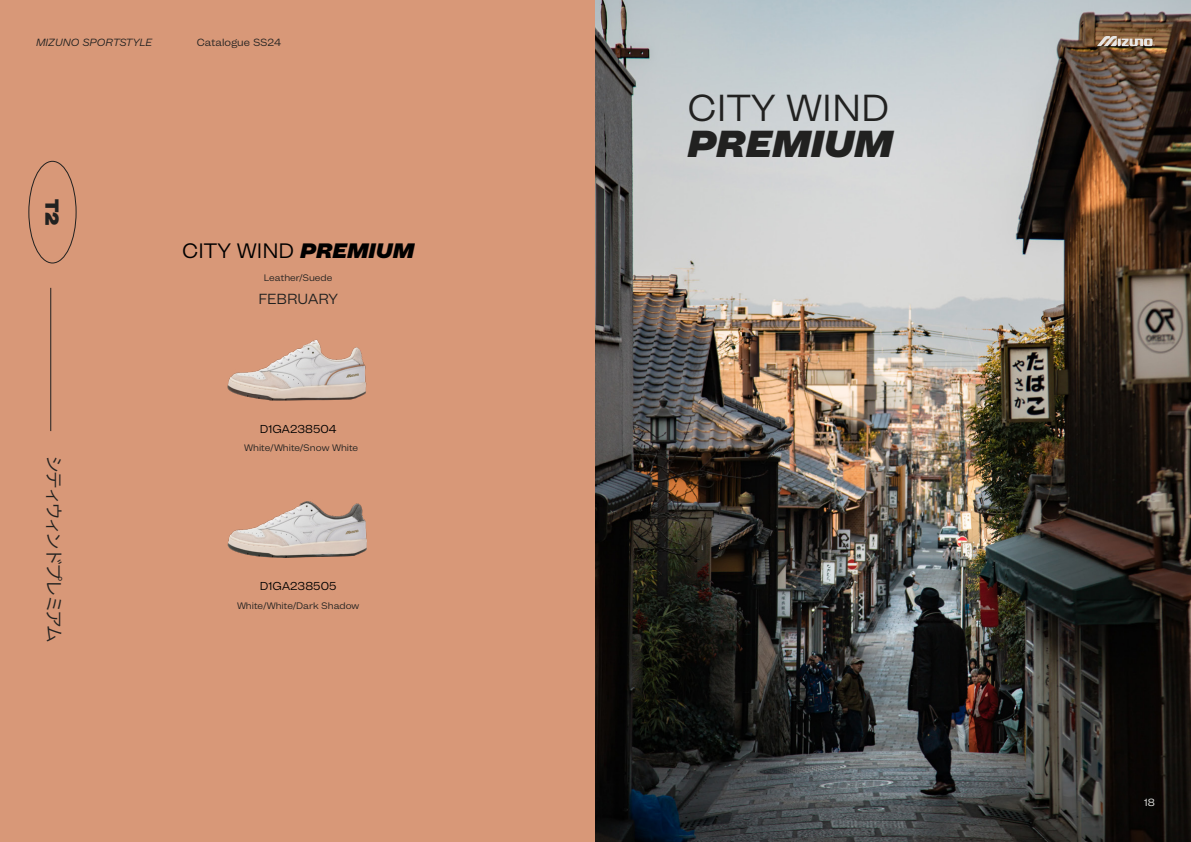
<style>
.page{position:relative;width:1191px;height:842px;background:#fff}
.page>*{position:absolute;margin:0;border:0;box-sizing:border-box;transform-origin:0 0}
.t1{font:36px "Mint Grotesk V1.2";color:#212120}
.t2{font:italic 800 36px "Mint Grotesk V1.2";color:#212120}
.t3{font:20px "Mint Grotesk V1.2";color:#000}
.t4{font:18px "Hira Kaku Pro W3";letter-spacing:-.14em;color:#212120}
.t5{font:800 18px "Mint Grotesk V1.2";color:#212120}
.t6{font:14px "Mint Grotesk V1.2";color:#212120}
.t7{font:11px "Mint Grotesk V1.2";color:#000}
.t8{font:italic 10px "Mint Grotesk V1.2";color:#212120}
.t9{font:10px "Mint Grotesk V1.2";color:#212120}
.t10{font:10px "Mint Grotesk V1.2";color:#e7e6e4}
.t11{font:9px "Mint Grotesk V1.2";color:#212120}
.s1{font-weight:800;font-style:italic}
</style>
<div class="page">
<div style="left:0;top:0;width:595px;height:842px;background:#d89878"></div>
<img style="left:595px;top:0;width:596px;height:842px">
<img style="left:227px;top:339px;width:140px;height:62px">
<img style="left:227px;top:501px;width:140px;height:57px">
<div style="left:28px;top:161px;width:49px;height:102px;border:1px solid #212120;border-radius:50%"></div>
<hr style="left:50px;top:288px;width:1px;height:143px;background:#212120">
<svg style="left:1096px;top:36px;width:59px;height:10px"></svg>
<p class="t8" style="left:36px;top:37px;width:118px">MIZUNO SPORTSTYLE</p>
<p class="t9" style="left:197px;top:37px;width:86px">Catalogue SS24</p>
<h3 class="t5" style="left:63px;top:199px;width:28px;rotate:90deg">T2</h3>
<h3 class="t4" style="left:70px;top:455px;width:190px;rotate:90deg">シティウィンドプレミアム</h3>
<h2 class="t3" style="left:182px;top:239px;width:234px">CITY WIND <span class="s1">PREMIUM</span></h2>
<p class="t11" style="left:264px;top:272px;width:70px">Leather/Suede</p>
<h3 class="t6" style="left:258px;top:291px;width:81px">FEBRUARY</h3>
<p class="t7" style="left:260px;top:422px;width:78px">D1GA238504</p>
<p class="t11" style="left:244px;top:443px;width:115px">White/White/Snow White</p>
<p class="t7" style="left:260px;top:579px;width:78px">D1GA238505</p>
<p class="t11" style="left:237px;top:600px;width:124px">White/White/Dark Shadow</p>
<h1 class="t1" style="left:687px;top:86px;width:203px">CITY WIND</h1>
<h1 class="t2" style="left:687px;top:121px;width:207px">PREMIUM</h1>
<p class="t10" style="left:1144px;top:796px;width:12px">18</p>
</div>
